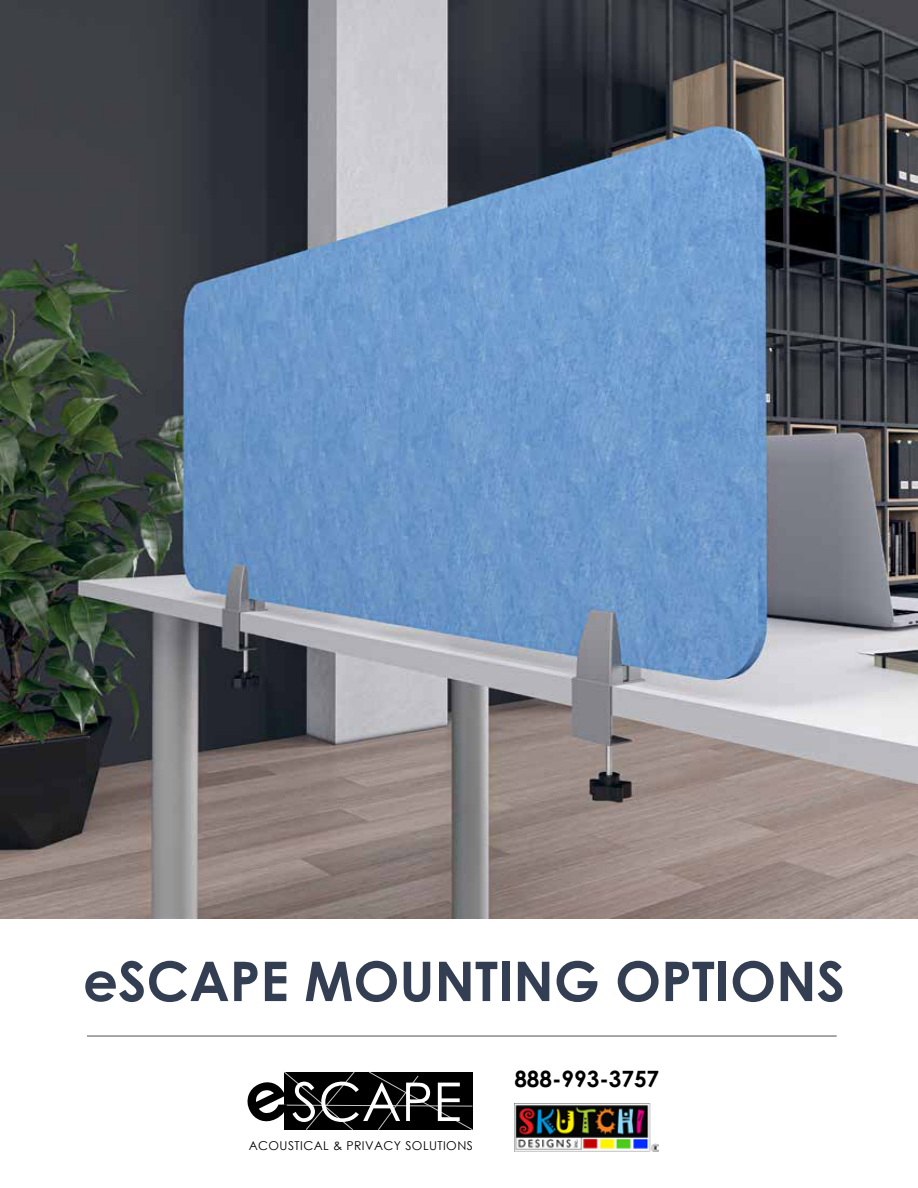
<style>
.page{position:relative;width:918px;height:1188px;background:#fff}
.page>*{position:absolute;margin:0;border:0;box-sizing:border-box;transform-origin:0 0}
.t1{font:700 54.75px "Century Gothic";color:#343e53}
.t2{font:53.55px "Century Gothic";color:#fff}
.t3{font:700 22.5px "Century Gothic";color:#000}
.t4{font:12.3px "Century Gothic";letter-spacing:.035em;color:#000}
</style>
<div class="page">
<img style="left:514px;top:1103px;width:145px;height:48px">
<hr style="left:87px;top:1036px;width:750px;height:1px;background:#4f4f4f">
<img style="left:0;top:0;width:918px;height:918px">
<svg style="left:284px;top:1071px;width:189px;height:59px;background:#0d0d0d"></svg>
<h1 class="t1" style="left:83px;top:940px;width:764px">eSCAPE MOUNTING OPTIONS</h1>
<h2 class="t2" style="left:292px;top:1064px;width:172px">SCAPE</h2>
<p class="t4" style="left:249px;top:1136px;width:226px">ACOUSTICAL &amp; PRIVACY SOLUTIONS</p>
<h3 class="t3" style="left:514px;top:1062px;width:146px">888-993-3757</h3>
</div>
